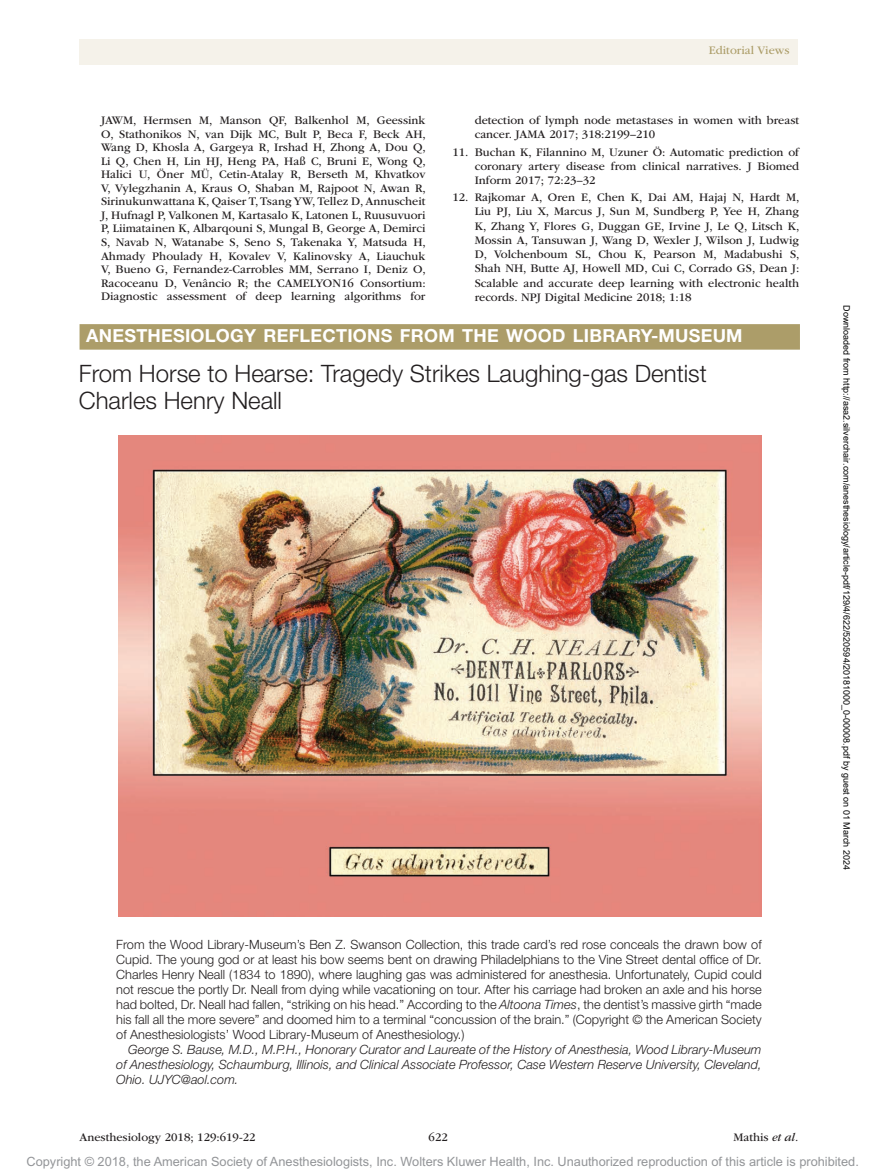
<style>
.page{position:relative;width:878px;height:1175px;background:#fff}
.page>*{position:absolute;margin:0;border:0;box-sizing:border-box;transform-origin:0 0}
.t1{font:300 24px/27px "Helvetica Neue LT Std";color:#231f20}
.t2{font:700 18px "Helvetica Neue LT Std";letter-spacing:.015em;color:#fff}
.t3{font:300 12.75px/15px "Helvetica Neue";color:#231f20;text-align:justify}
.t4{font:italic 300 12.75px/15px "Helvetica Neue";color:#231f20;text-align:justify}
.t5{font:12.75px "Arial MT Std";color:#939598}
.t6{font:12px/13.5px "ITC Garamond Std";color:#231f20;text-align:justify}
.t7{font:12px "ITC Garamond Std";color:#ac9d69}
.t8{font:9px "Arial";color:#000}
.s1{font-family:"Gandhari Unicode"}
.s2{font-style:italic}
</style>
<div class="page">
<div style="left:79px;top:39px;width:718px;height:25px;background:#f5f2ea"></div>
<img style="left:118px;top:435px;width:643px;height:481px">
<div style="left:80px;top:324px;width:720px;height:26px;background:#ac9d69"></div>
<p class="t7" style="left:709px;top:44px;width:82px">Editorial Views</p>
<p class="t6" style="left:101px;top:114px;width:326px">JAWM, Hermsen M, Manson QF, Balkenhol M, Geessink O, Stathonikos N, van Dijk MC, Bult P, Beca F, Beck AH, Wang D, Khosla A, Gargeya R, Irshad H, Zhong A, Dou Q, Li Q, Chen H, Lin HJ, Heng PA, Ha<span class="s1">ß</span> C, Bruni E, Wong Q, Halici U, Öner MÜ, Cetin-Atalay R, Berseth M, Khvatkov V, Vylegzhanin A, Kraus O, Shaban M, Rajpoot N, Awan R, Sirinukunwattana K, Qaiser T, Tsang YW, Tellez D, Annuscheit J, Hufnagl P, Valkonen M, Kartasalo K, Latonen L, Ruusuvuori P, Liimatainen K, Albarqouni S, Mungal B, George A, Demirci S, Navab N, Watanabe S, Seno S, Takenaka Y, Matsuda H, Ahmady Phoulady H, Kovalev V, Kalinovsky A, Liauchuk V, Bueno G, Fernandez-Carrobles MM, Serrano I, Deniz O, Racoceanu D, Venâncio R; the CAMELYON16 Consortium:<br>Diagnostic assessment of deep learning algorithms for</p>
<p class="t6" style="left:474px;top:113px;width:326px;line-height:14.2px">detection of lymph node metastases in women with breast cancer. JAMA 2017; 318:2199–210</p>
<p class="t6" style="left:474px;top:145px;width:326px;line-height:14.2px;text-indent:-22px">11. Buchan K, Filannino M, Uzuner Ö: Automatic prediction of coronary artery disease from clinical narratives. J Biomed Inform 2017; 72:23–32</p>
<p class="t6" style="left:474px;top:190px;width:326px;line-height:14.2px;text-indent:-22px">12. Rajkomar A, Oren E, Chen K, Dai AM, Hajaj N, Hardt M, Liu PJ, Liu X, Marcus J, Sun M, Sundberg P, Yee H, Zhang K, Zhang Y, Flores G, Duggan GE, Irvine J, Le Q, Litsch K, Mossin A, Tansuwan J, Wang D, Wexler J, Wilson J, Ludwig D, Volchenboum SL, Chou K, Pearson M, Madabushi S, Shah NH, Butte AJ, Howell MD, Cui C, Corrado GS, Dean J:<br>Scalable and accurate deep learning with electronic health records. NPJ Digital Medicine 2018; 1:18</p>
<h2 class="t2" style="left:86px;top:324px;width:657px">ANESTHESIOLOGY REFLECTIONS FROM THE WOOD LIBRARY-MUSEUM</h2>
<h1 class="t1" style="left:79px;top:359px;width:629px">From Horse to Hearse: Tragedy Strikes Laughing-gas Dentist<br>Charles Henry Neall</h1>
<p class="t3" style="left:116px;top:936px;width:647px">From the Wood Library-Museum’s Ben Z. Swanson Collection, this trade card’s red rose conceals the drawn bow of Cupid. The young god or at least his bow seems bent on drawing Philadelphians to the Vine Street dental office of Dr.<br>Charles Henry Neall (1834 to 1890), where laughing gas was administered for anesthesia. Unfortunately, Cupid could not rescue the portly Dr. Neall from dying while vacationing on tour. After his carriage had broken an axle and his horse had bolted, Dr. Neall had fallen, “striking on his head.” According to the <span class="s2">Altoona Times</span>, the dentist’s massive girth “made his fall all the more severe” and doomed him to a terminal “concussion of the brain.” (Copyright © the American Society of Anesthesiologists’ Wood Library-Museum of Anesthesiology.)</p>
<p class="t4" style="left:116px;top:1041px;width:647px;text-indent:12px">George S. Bause, M.D., M.P.H., Honorary Curator and Laureate of the History of Anesthesia, Wood Library-Museum of Anesthesiology, Schaumburg, Illinois, and Clinical Associate Professor, Case Western Reserve University, Cleveland, Ohio. UJYC@aol.com.</p>
<p class="t6" style="left:80px;top:1130px;width:177px">Anesthesiology 2018; 129:619-22</p>
<p class="t6" style="left:428px;top:1130px;width:21px">622</p>
<p class="t6" style="left:733px;top:1130px;width:67px">Mathis <span class="s2">et al.</span></p>
<p class="t8" style="left:850px;top:305px;width:566px;rotate:90deg">Downloaded from http://asa2.silverchair.com/anesthesiology/article-pdf/129/4/622/520594/20181000_0-00008.pdf by guest on 01 March 2024</p>
<p class="t5" style="left:27px;top:1154px;width:833px">Copyright © 2018, the American Society of Anesthesiologists, Inc. Wolters Kluwer Health, Inc. Unauthorized reproduction of this article is prohibited.</p>
</div>
